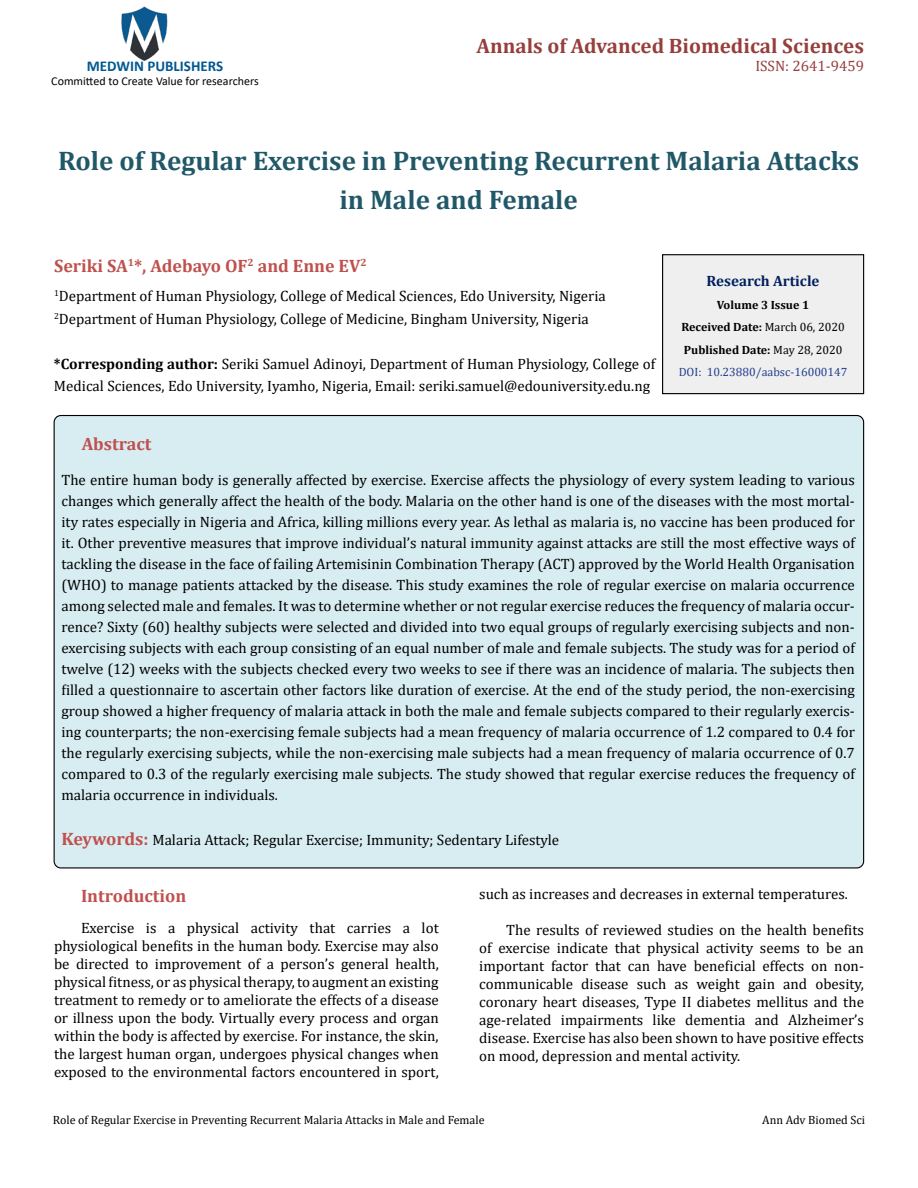
<style>
.page{position:relative;width:918px;height:1188px;background:#fff}
.page>*{position:absolute;margin:0;border:0;box-sizing:border-box;transform-origin:0 0}
.t1{font:700 27px/39px "Cambria";color:#215868;text-align:center}
.t2{font:700 21px "Cambria";color:#953f3c}
.t3{font:700 18px "Cambria";color:#c0504d}
.t4{font:15px/21px "Cambria";color:#000;text-align:justify}
.t5{font:700 15px "Calibri";color:#005991}
.t6{font:700 15px "Cambria";color:#002060}
.t7{font:15px "Cambria";color:#953f3c}
.t8{font:700 12px/22.5px "Cambria";color:#000;text-align:center}
.t9{font:12px "Cambria";color:#000}
.t10{font:12px "Calibri";color:#000}
.s1{font-weight:700}
.s2{font-weight:400}
.s3{font-weight:400;color:#25408f}
.s4{font-weight:700;font-size:18px;color:#c0504d}
</style>
<div class="page">
<img style="left:121px;top:6px;width:47px;height:55px">
<div style="left:663px;top:255px;width:201px;height:139px;background:#efefef"></div>
<div style="left:662px;top:254px;width:202px;height:140px;border:1px solid #000"></div>
<div style="left:54px;top:416px;width:810px;height:452px;background:#d8edf2;border-radius:7px"></div>
<h2 class="t2" style="left:476px;top:31px;width:389px">Annals of Advanced Biomedical Sciences</h2>
<p class="t5" style="left:87px;top:55px;width:138px">MEDWIN PUBLISHERS</p>
<p class="t7" style="left:755px;top:57px;width:110px">ISSN: 2641-9459</p>
<p class="t10" style="left:51px;top:73px;width:209px">Committed to Create Value for researchers</p>
<h1 class="t1" style="left:58px;top:140px;width:802px">Role of Regular Exercise in Preventing Recurrent Malaria Attacks in Male and Female</h1>
<p class="t3" style="left:54px;top:253px;width:314px">Seriki SA<sup>1</sup>*, Adebayo OF<sup>2</sup> and Enne EV<sup>2</sup></p>
<p class="t4" style="left:54px;top:285px;width:553px;line-height:22.5px"><sup>1</sup>Department of Human Physiology, College of Medical Sciences, Edo University, Nigeria<br><sup>2</sup>Department of Human Physiology, College of Medicine, Bingham University, Nigeria</p>
<p class="t4" style="left:54px;top:352px;width:603px;line-height:22.5px"><span class="s1">*Corresponding author:</span> Seriki Samuel Adinoyi, Department of Human Physiology, College of<br>Medical Sciences, Edo University, Iyamho, Nigeria, Email: seriki.samuel@edouniversity.edu.ng</p>
<p class="t6" style="left:707px;top:271px;width:114px">Research Article</p>
<p class="t8" style="left:679px;top:293px;width:170px">Volume 3 Issue 1<br>Received Date: <span class="s2">March 06, 2020<br></span>Published Date: <span class="s2">May 28, 2020<br></span><span class="s3">DOI: 10.23880/aabsc-16000147</span></p>
<p class="t3" style="left:82px;top:431px;width:71px">Abstract</p>
<p class="t4" style="left:61px;top:469px;width:795px">The entire human body is generally affected by exercise. Exercise affects the physiology of every system leading to various changes which generally affect the health of the body. Malaria on the other hand is one of the diseases with the most mortal&shy;ity rates especially in Nigeria and Africa, killing millions every year. As lethal as malaria is, no vaccine has been produced for it. Other preventive measures that improve individual’s natural immunity against attacks are still the most effective ways of tackling the disease in the face of failing Artemisinin Combination Therapy (ACT) approved by the World Health Organisation (WHO) to manage patients attacked by the disease. This study examines the role of regular exercise on malaria occurrence among selected male and females. It was to determine whether or not regular exercise reduces the frequency of malaria occur&shy;rence? Sixty (60) healthy subjects were selected and divided into two equal groups of regularly exercising subjects and non&shy;exercising subjects with each group consisting of an equal number of male and female subjects. The study was for a period of twelve (12) weeks with the subjects checked every two weeks to see if there was an incidence of malaria. The subjects then filled a questionnaire to ascertain other factors like duration of exercise. At the end of the study period, the non-exercising group showed a higher frequency of malaria attack in both the male and female subjects compared to their regularly exercis&shy;ing counterparts; the non-exercising female subjects had a mean frequency of malaria occurrence of 1.2 compared to 0.4 for the regularly exercising subjects, while the non-exercising male subjects had a mean frequency of malaria occurrence of 0.7 compared to 0.3 of the regularly exercising male subjects. The study showed that regular exercise reduces the frequency of malaria occurrence in individuals.</p>
<p class="t4" style="left:61px;top:829px;width:499px"><span class="s4">Keywords:</span> Malaria Attack; Regular Exercise; Immunity; Sedentary Lifestyle</p>
<p class="t3" style="left:81px;top:883px;width:107px">Introduction</p>
<p class="t4" style="left:54px;top:919px;width:386px;line-height:18px;text-indent:27px">Exercise is a physical activity that carries a lot physiological benefits in the human body. Exercise may also be directed to improvement of a person’s general health, physical fitness, or as physical therapy, to augment an existing treatment to remedy or to ameliorate the effects of a disease or illness upon the body. Virtually every process and organ within the body is affected by exercise. For instance, the skin, the largest human organ, undergoes physical changes when exposed to the environmental factors encountered in sport,</p>
<p class="t4" style="left:479px;top:884px;width:370px">such as increases and decreases in external temperatures.</p>
<p class="t4" style="left:479px;top:921px;width:386px;line-height:18px;text-indent:27px">The results of reviewed studies on the health benefits of exercise indicate that physical activity seems to be an important factor that can have beneficial effects on non&shy;communicable disease such as weight gain and obesity, coronary heart diseases, Type II diabetes mellitus and the age-related impairments like dementia and Alzheimer’s disease. Exercise has also been shown to have positive effects on mood, depression and mental activity.</p>
<p class="t9" style="left:53px;top:1113px;width:433px">Role of Regular Exercise in Preventing Recurrent Malaria Attacks in Male and Female</p>
<p class="t9" style="left:762px;top:1113px;width:104px">Ann Adv Biomed Sci</p>
</div>
